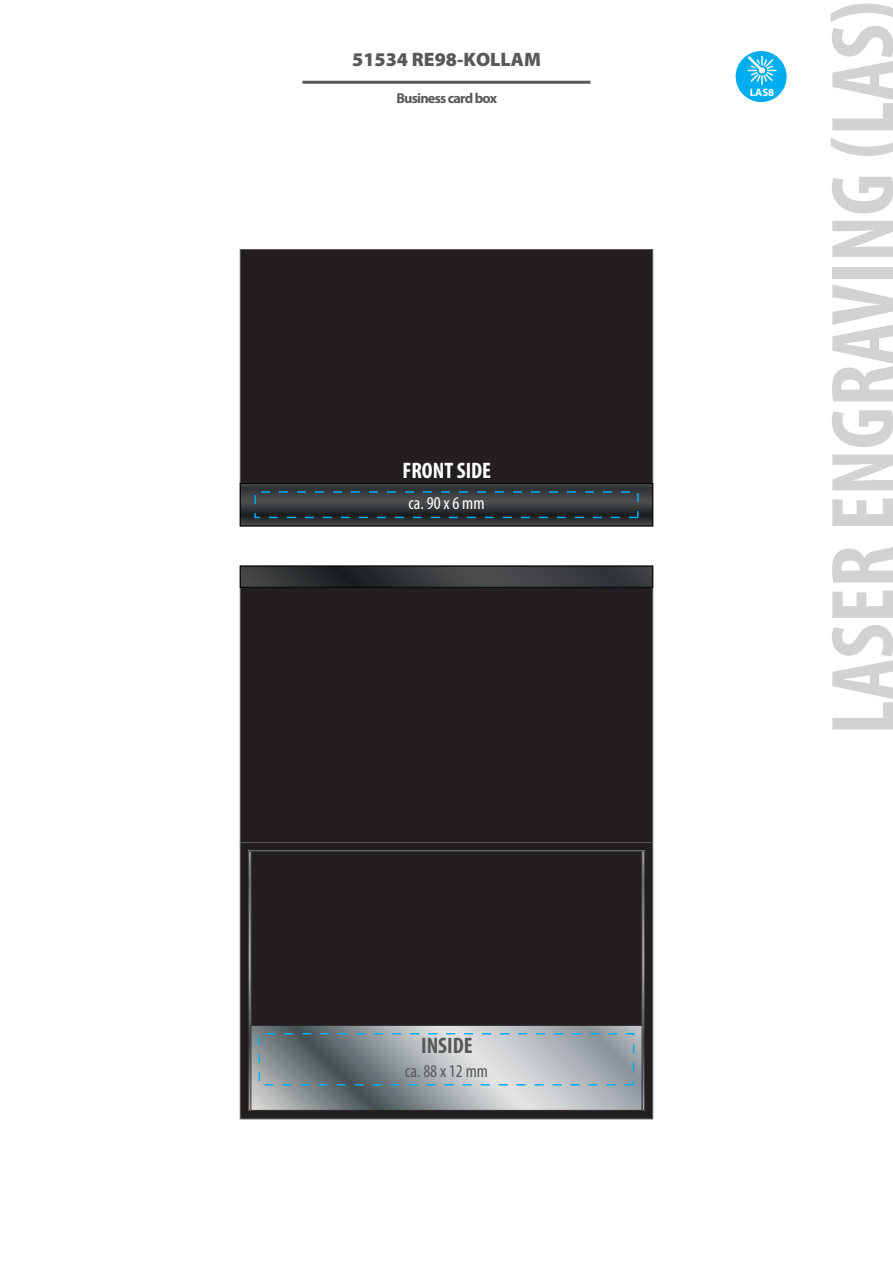
<style>
.page{position:relative;width:893px;height:1263px;background:#fff}
.page>*{position:absolute;margin:0;border:0;box-sizing:border-box;transform-origin:0 0}
.t1{font:700 condensed 90px "Myriad Pro";color:#d1d2d4}
.t2{font:700 condensed 22.5px "Myriad Pro";color:#fff}
.t3{font:700 condensed 22.5px "Myriad Pro";color:#57585a}
.t4{font:900 19.5px "Myriad Pro";color:#57585a}
.t5{font:condensed 18px "Myriad Pro";color:#57585a}
.t6{font:condensed 18px "Myriad Pro";color:#fff}
.t7{font:700 14.25px "Myriad Pro";letter-spacing:-.055em;color:#57585a}
.t8{font:700 10.8px "Myriad Pro";color:#fff}
</style>
<div class="page">
<hr style="left:302px;top:81px;width:288px;height:3px;background:#57585a">
<div style="left:240px;top:249px;width:413px;height:235px;background:#231f20;border:1px solid #57585a"></div>
<svg style="left:240px;top:483px;width:413px;height:43px;background:#36383b"></svg>
<svg style="left:240px;top:842px;width:413px;height:277px;background:#322f30"></svg>
<div style="left:250px;top:851px;width:392px;height:260px;background:#231f20;border:1px solid #57585a"></div>
<svg style="left:252px;top:1027px;width:388px;height:82px;background:#9ea5a8"></svg>
<div style="left:250px;top:1025px;width:392px;height:86px;border:1px solid #231f20"></div>
<div style="left:240px;top:587px;width:413px;height:256px;background:#231f20;border:1px solid #57585a"></div>
<svg style="left:240px;top:566px;width:413px;height:22px;background:#323436"></svg>
<div style="left:254px;top:491px;width:385px;height:27px;border:2px dashed #00aeef"></div>
<div style="left:259px;top:1033px;width:375px;height:52px;border:2px dashed #00aeef"></div>
<div style="left:736px;top:51px;width:51px;height:51px;background:#00aeef;border-radius:50%"></div>
<svg style="left:747px;top:56px;width:30px;height:29px"></svg>
<p class="t4" style="left:352px;top:47px;width:190px">51534 RE98-KOLLAM</p>
<p class="t7" style="left:396px;top:89px;width:102px">Business card box</p>
<p class="t2" style="left:403px;top:457px;width:90px">FRONT SIDE</p>
<p class="t6" style="left:408px;top:492px;width:78px">ca. 90 x 6 mm</p>
<p class="t3" style="left:421px;top:1031px;width:53px">INSIDE</p>
<p class="t5" style="left:405px;top:1060px;width:84px">ca. 88 x 12 mm</p>
<p class="t8" style="left:750px;top:85px;width:26px">LAS8</p>
<p class="t1" style="left:807px;top:735px;width:735px;rotate:-90deg">LASER ENGRAVING (LAS)</p>
</div>
